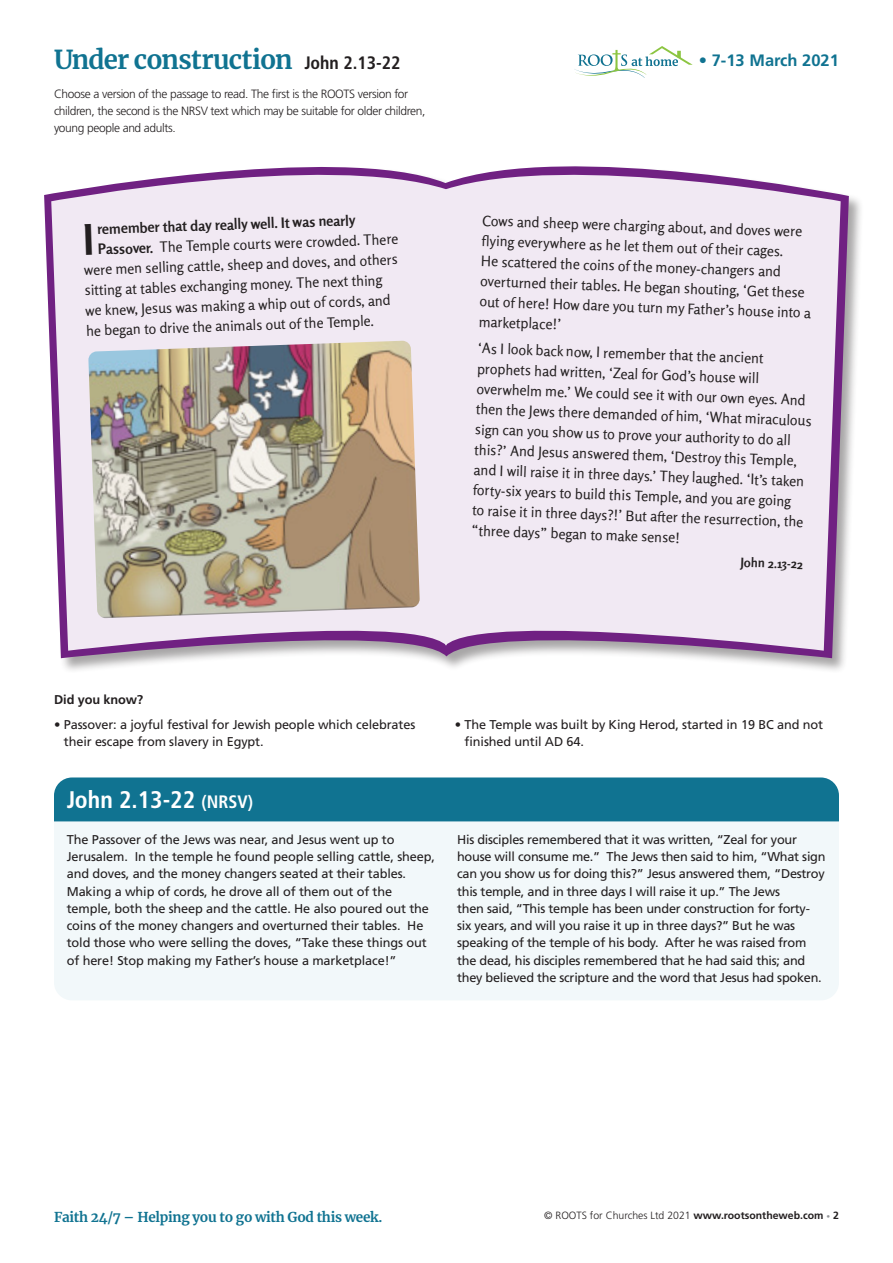
<style>
.page{position:relative;width:893px;height:1263px;background:#fff}
.page>*{position:absolute;margin:0;border:0;box-sizing:border-box;transform-origin:0 0}
.t1{font:700 25.8px "Merriweather";letter-spacing:-.035em;color:#107391}
.t2{font:700 condensed 24px "Frutiger LT Std";color:#fff}
.t3{font:700 16.5px "Frutiger LT Std";color:#107391}
.t4{font:14.25px/20.2px "Rosario";color:#231f20}
.t5{font:700 14.25px "Rosario";color:#231f20}
.t6{font:700 13.5px "Merriweather";letter-spacing:-.02em;color:#107391}
.t7{font:12.75px/17.2px "Frutiger LT Std";letter-spacing:-.01em;color:#231f20}
.t8{font:700 12.75px "Frutiger LT Std";letter-spacing:-.01em;color:#231f20}
.t9{font:700 12.75px "Rosario";color:#231f20}
.t10{font:300 12px/17.2px "Frutiger LT Std";letter-spacing:-.03em;color:#231f20}
.t11{font:300 10.5px "Frutiger LT Std";color:#231f20}
.s1{font-family:"Frutiger LT Std";font-stretch:condensed;font-size:18px;color:#231f20}
.s2{font-weight:700}
.s3{font-size:18px}
.s4{font-weight:700;font-size:7.5px;color:#939598}
</style>
<div class="page">
<div style="left:54px;top:821px;width:785px;height:179px;background:#f2f8fa"></div>
<div style="left:54px;top:777px;width:785px;height:44px;background:#107391"></div>
<svg style="left:574px;top:46px;width:119px;height:32px"></svg>
<div style="left:44px;top:166px;width:820px;height:507px;background:#231f20;opacity:.4"></div>
<svg style="left:44px;top:166px;width:805px;height:492px"></svg>
<svg style="left:51px;top:166px;width:394px;height:485px;background:#e5d7e8"></svg>
<svg style="left:445px;top:166px;width:396px;height:485px;background:#ebe0ed"></svg>
<img style="left:88px;top:341px;width:332px;height:277px">
<svg style="left:85px;top:224px;width:7px;height:31px"></svg>
<h1 class="t1" style="left:54px;top:48px;width:348px">Under construction <span class="s1">John 2.13-22</span></h1>
<p class="t3" style="left:699px;top:54px;width:142px">• 7-13 March 2021</p>
<p class="t10" style="left:54px;top:86px;width:373px">Choose a version of the passage to read. The first is the ROOTS version for children, the second is the NRSV text which may be suitable for older children, young people and adults.</p>
<p class="t5" style="left:97px;top:223px;width:260px;rotate:-2deg">remember that day really well. It was nearly</p>
<p class="t4" style="left:98px;top:240px;width:302px;rotate:-2deg"><span class="s2">Passover.</span> The Temple courts were crowded. There</p>
<p class="t4" style="left:84px;top:261px;width:315px;rotate:-2deg">were men selling cattle, sheep and doves, and others</p>
<p class="t4" style="left:84px;top:281px;width:299px;rotate:-2deg">sitting at tables exchanging money. The next thing</p>
<p class="t4" style="left:85px;top:302px;width:307px;rotate:-2deg">we knew, Jesus was making a whip out of cords, and</p>
<p class="t4" style="left:86px;top:322px;width:290px;rotate:-2deg">he began to drive the animals out of the Temple.</p>
<p class="t4" style="left:483px;top:212px;width:333px;rotate:2deg">Cows and sheep were charging about, and doves were<br>fl ying everywhere as he let them out of their cages.<br>He scattered the coins of the money-changers and overturned their tables. He began shouting, ‘Get these out of here! How dare you turn my Father’s house into a marketplace!’</p>
<p class="t4" style="left:478px;top:339px;width:338px;rotate:2deg">‘As I look back now, I remember that the ancient prophets had written, ‘Zeal for God’s house will overwhelm me.’ We could see it with our own eyes. And then the Jews there demanded of him, ‘What miraculous sign can you show us to prove your authority to do all this?’ And Jesus answered them, ‘Destroy this Temple, and I will raise it in three days.’ They laughed. ‘It’s taken forty-six years to build this Temple, and you are going<br>to raise it in three days?!’ But after the resurrection, the “three days” began to make sense!</p>
<p class="t9" style="left:741px;top:557px;width:64px;rotate:2deg">John 2.13-22</p>
<p class="t8" style="left:54px;top:695px;width:91px">Did you know?</p>
<p class="t7" style="left:64px;top:717px;width:353px;text-indent:-10px">• Passover: a joyful festival for Jewish people which celebrates their escape from slavery in Egypt.</p>
<p class="t7" style="left:465px;top:717px;width:360px;text-indent:-10px">• The Temple was built by King Herod, started in 19 BC and not finished until AD 64.</p>
<h2 class="t2" style="left:67px;top:790px;width:188px">John 2.13-22 <span class="s3">(NRSV)</span></h2>
<p class="t7" style="left:67px;top:832px;width:370px">The Passover of the Jews was near, and Jesus went up to Jerusalem. In the temple he found people selling cattle, sheep, and doves, and the money changers seated at their tables.<br>Making a whip of cords, he drove all of them out of the temple, both the sheep and the cattle. He also poured out the coins of the money changers and overturned their tables. He told those who were selling the doves, “Take these things out of here! Stop making my Father’s house a marketplace!”</p>
<p class="t7" style="left:457px;top:832px;width:370px">His disciples remembered that it was written, “Zeal for your house will consume me.” The Jews then said to him, “What sign can you show us for doing this?” Jesus answered them, “Destroy this temple, and in three days I will raise it up.” The Jews<br>then said, “This temple has been under construction for forty&shy;six years, and will you raise it up in three days?” But he was speaking of the temple of his body. After he was raised from the dead, his disciples remembered that he had said this; and they believed the scripture and the word that Jesus had spoken.</p>
<p class="t6" style="left:54px;top:1211px;width:330px">Faith 24/7 – Helping you to go with God this week.</p>
<p class="t11" style="left:544px;top:1211px;width:296px">© ROOTS for Churches Ltd 2021 <span class="s2">www.rootsontheweb.com</span> <span class="s4">•</span> <span class="s2">2</span></p>
</div>
